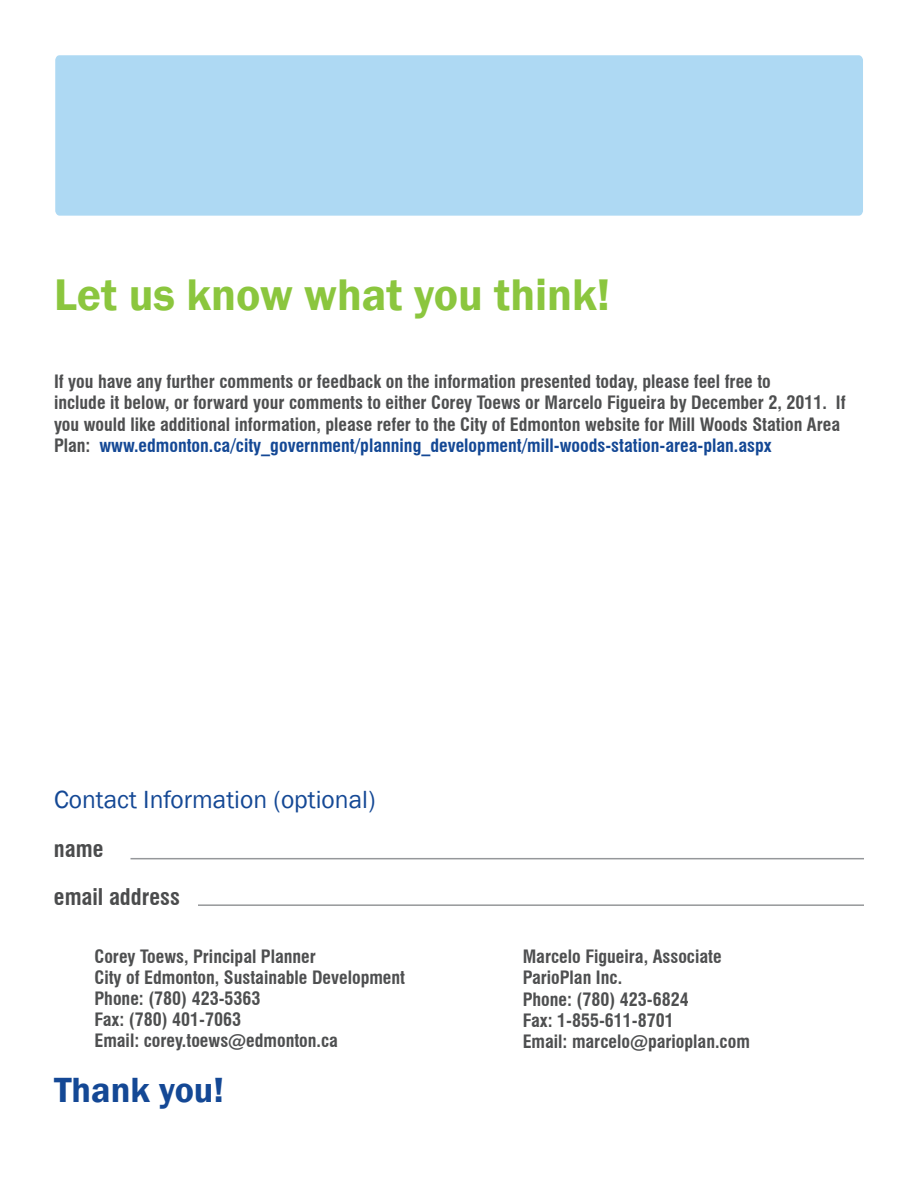
<style>
.page{position:relative;width:918px;height:1188px;background:#fff}
.page>*{position:absolute;margin:0;border:0;box-sizing:border-box;transform-origin:0 0}
.t1{font:600 45.6px "Franklin Gothic";color:#8bc63e}
.t2{font:600 36px "Franklin Gothic";color:#144895}
.t3{font:25.5px "Franklin Gothic";color:#144895}
.t4{font:700 condensed 22.5px/48px "Swiss 721 BT";color:#4b4c4d}
.t5{font:700 condensed 18px/21px "Swiss 721 BT";color:#4e4f50}
.s1{color:#144895}
</style>
<div class="page">
<hr style="left:130px;top:858px;width:734px;height:1px;background:#95979a">
<hr style="left:198px;top:904px;width:666px;height:2px;background:#95979a">
<div style="left:55px;top:55px;width:808px;height:161px;background:#aed9f3;border-radius:4px"></div>
<h1 class="t1" style="left:54px;top:267px;width:558px">Let us know what you think!</h1>
<p class="t5" style="left:54px;top:371px;width:793px">If you have any further comments or feedback on the information presented today, please feel free to<br>include it below, or forward your comments to either Corey Toews or Marcelo Figueira by December 2, 2011. If you would like additional information, please refer to the City of Edmonton website for Mill Woods Station Area Plan: <span class="s1">www.edmonton.ca/city_government/planning_development/mill-woods-station-area-plan.aspx</span></p>
<h3 class="t3" style="left:54px;top:784px;width:323px">Contact Information (optional)</h3>
<p class="t4" style="left:54px;top:824px;width:127px">name<br>email address</p>
<p class="t5" style="left:94px;top:946px;width:312px">Corey Toews, Principal Planner<br>City of Edmonton, Sustainable Development<br>Phone: (780) 423-5363<br>Fax: (780) 401-7063<br>Email: corey.toews@edmonton.ca</p>
<p class="t5" style="left:523px;top:946px;width:229px">Marcelo Figueira, Associate<br>ParioPlan Inc.<br>Phone: (780) 423-6824<br>Fax: 1-855-611-8701<br>Email: marcelo@parioplan.com</p>
<h2 class="t2" style="left:54px;top:1068px;width:172px">Thank you!</h2>
</div>
